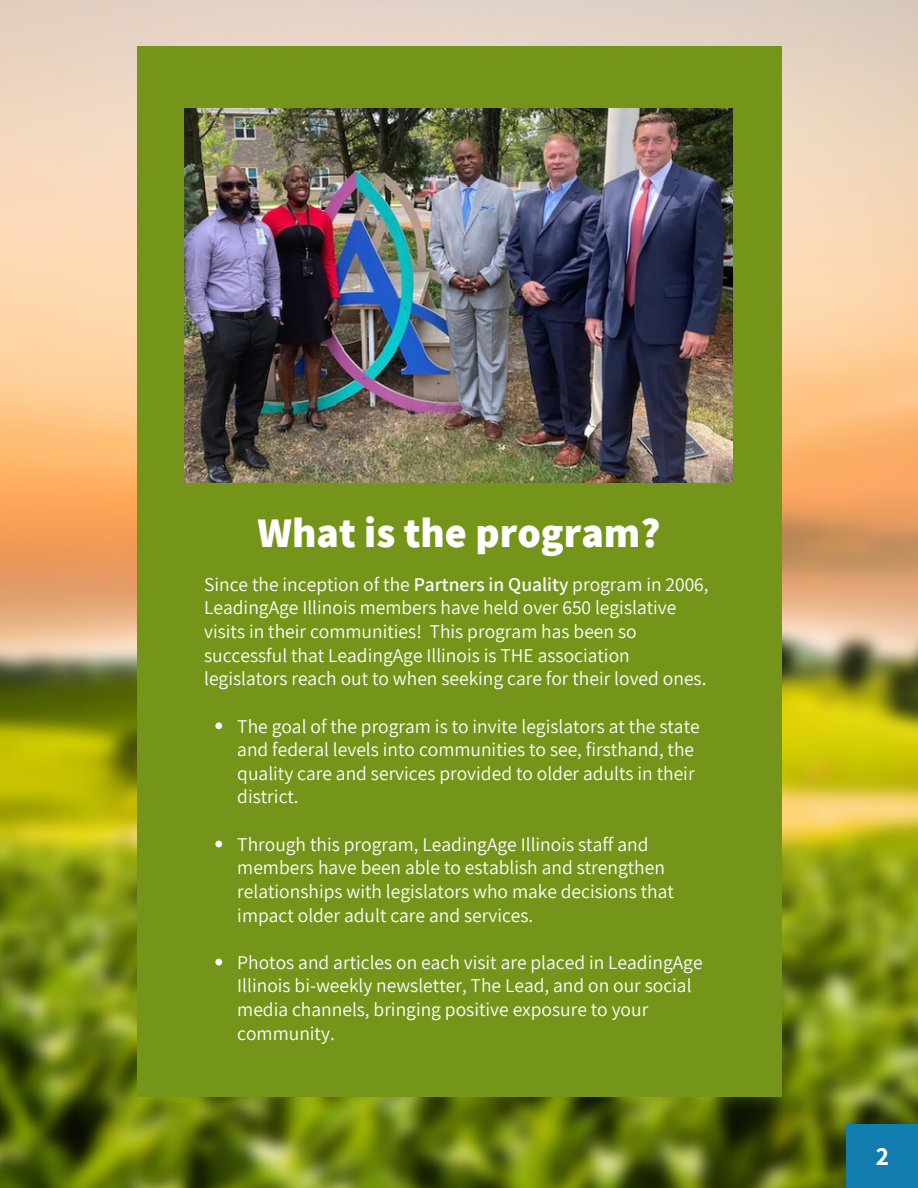
<style>
.page{position:relative;width:918px;height:1188px;background:#fff}
.page>*{position:absolute;margin:0;border:0;box-sizing:border-box;transform-origin:0 0}
.t1{font:800 42px "Assistant";color:#fff}
.t2{font:700 25.35px "Assistant";color:#fff}
.t3{font:19.5px/23.7px "Assistant";color:#fff}
.s1{font-weight:600}
</style>
<div class="page">
<img style="left:0;top:0;width:918px;height:1188px">
<div style="left:137px;top:46px;width:644px;height:1050px;background:#75951a"></div>
<img style="left:185px;top:109px;width:548px;height:373px">
<div style="left:847px;top:1124px;width:71px;height:64px;background:#127daf"></div>
<svg style="left:215px;top:722px;width:7px;height:7px"></svg>
<svg style="left:215px;top:841px;width:7px;height:6px"></svg>
<svg style="left:215px;top:959px;width:7px;height:6px"></svg>
<p class="t1" style="left:258px;top:504px;width:404px">What is the program?</p>
<p class="t3" style="left:204px;top:572px;width:506px">Since the inception of the <span class="s1">Partners in Quality</span> program in 2006, LeadingAge Illinois members have held over 650 legislative visits in their communities! This program has been so successful that LeadingAge Illinois is THE association legislators reach out to when seeking care for their loved ones.</p>
<p class="t3" style="left:237px;top:714px;width:464px">The goal of the program is to invite legislators at the state and federal levels into communities to see, firsthand, the quality care and services provided to older adults in their district.</p>
<p class="t3" style="left:237px;top:832px;width:438px">Through this program, LeadingAge Illinois staff and members have been able to establish and strengthen relationships with legislators who make decisions that impact older adult care and services.</p>
<p class="t3" style="left:237px;top:950px;width:467px">Photos and articles on each visit are placed in LeadingAge Illinois bi-weekly newsletter, The Lead, and on our social media channels, bringing positive exposure to your community.</p>
<p class="t2" style="left:876px;top:1139px;width:15px">2</p>
</div>
